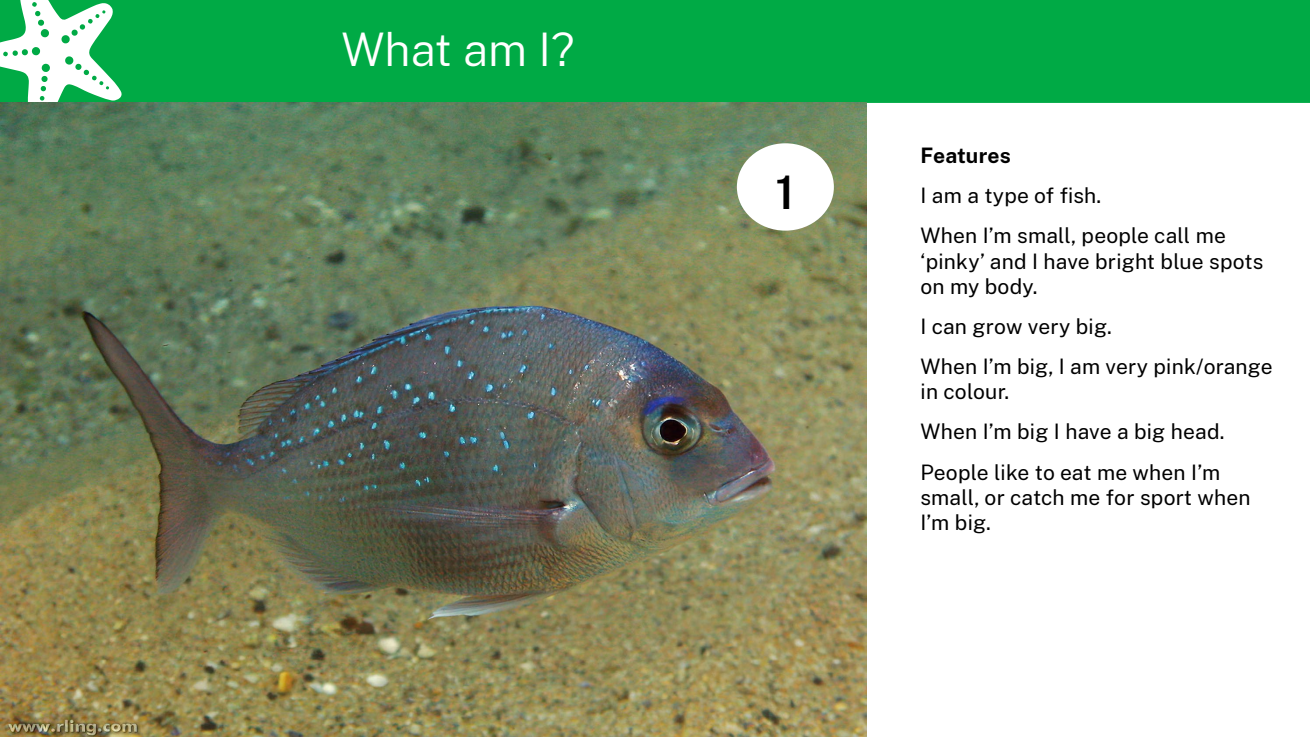
<style>
.page{position:relative;width:1310px;height:737px;background:#fff}
.page>*{position:absolute;margin:0;border:0;box-sizing:border-box;transform-origin:0 0}
.t1{font:300 45.5px "Public Sans";color:#fff}
.MEA-Title{font:600 45.5px "Public Sans";color:#000}
.Body_copy{font:21px/25.2px "Public Sans";letter-spacing:.01em;color:#000}
.Body_copy-2{font:700 21px "Public Sans";letter-spacing:.005em;color:#000}
</style>
<div class="page">
<div style="left:0;top:0;width:1310px;height:103px;background:#00aa45"></div>
<img style="left:0;top:103px;width:866px;height:634px">
<div style="left:737px;top:143px;width:97px;height:88px;background:#fff;border-radius:50%"></div>
<h1 class="t1" style="left:341px;top:18px;width:235px">What am I?</h1>
<p class="MEA-Title" style="left:775px;top:159px;width:21px">1</p>
<p class="Body_copy-2" style="left:920px;top:140px;width:92px">Features</p>
<p class="Body_copy" style="left:920px;top:182px;width:182px">I am a type of fish.</p>
<p class="Body_copy" style="left:920px;top:222px;width:344px">When I’m small, people call me ‘pinky’ and I have bright blue spots on my body.</p>
<p class="Body_copy" style="left:920px;top:313px;width:193px">I can grow very big.</p>
<p class="Body_copy" style="left:920px;top:353px;width:354px">When I’m big, I am very pink/orange in colour.</p>
<p class="Body_copy" style="left:920px;top:418px;width:305px">When I’m big I have a big head.</p>
<p class="Body_copy" style="left:920px;top:458px;width:331px">People like to eat me when I’m small, or catch me for sport when<br>I’m big.</p>
</div>
